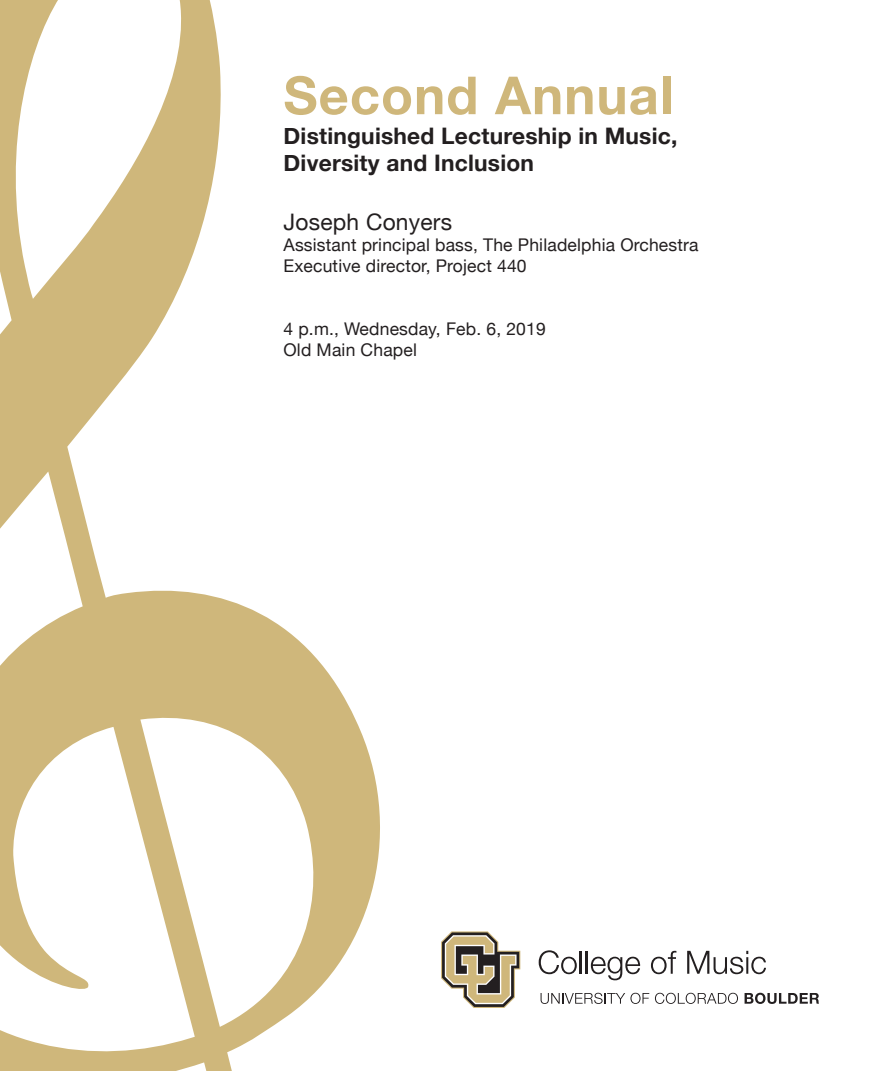
<style>
.page{position:relative;width:882px;height:1071px;background:#fff}
.page>*{position:absolute;margin:0;border:0;box-sizing:border-box;transform-origin:0 0}
.t1{font:700 52.5px "Helvetica Neue";letter-spacing:.02em;color:#cfb77b}
.H1a{font:700 22.75px "Helvetica Neue";letter-spacing:.01em;color:#231f20}
.H1a-2{font:22.75px "Helvetica Neue";letter-spacing:.01em;color:#231f20}
.t2{font:17.5px "Helvetica Neue";letter-spacing:.01em;color:#231f20}
</style>
<div class="page">
<svg style="left:539px;top:950px;width:38px;height:24px"></svg>
<hr style="left:580px;top:951px;width:2px;height:23px;background:#231f20">
<hr style="left:586px;top:951px;width:2px;height:23px;background:#231f20">
<svg style="left:591px;top:957px;width:49px;height:23px"></svg>
<svg style="left:651px;top:951px;width:25px;height:23px"></svg>
<svg style="left:687px;top:951px;width:79px;height:23px"></svg>
<svg style="left:541px;top:993px;width:108px;height:11px"></svg>
<svg style="left:655px;top:993px;width:83px;height:11px"></svg>
<svg style="left:745px;top:993px;width:74px;height:11px"></svg>
<svg style="left:441px;top:931px;width:79px;height:77px"></svg>
<svg style="left:0;top:0;width:380px;height:1071px"></svg>
<h1 class="t1" style="left:284px;top:54px;width:391px">Second Annual</h1>
<p class="H1a" style="left:284px;top:118px;width:395px">Distinguished Lectureship in Music,</p>
<p class="H1a" style="left:284px;top:145px;width:252px">Diversity and Inclusion</p>
<p class="H1a-2" style="left:284px;top:206px;width:170px">Joseph Conyers</p>
<p class="t2" style="left:284px;top:232px;width:417px">Assistant principal bass, The Philadelphia Orchestra</p>
<p class="t2" style="left:284px;top:253px;width:245px">Executive director, Project 440</p>
<p class="t2" style="left:284px;top:316px;width:264px">4 p.m., Wednesday, Feb. 6, 2019</p>
<p class="t2" style="left:284px;top:337px;width:135px">Old Main Chapel</p>
</div>
